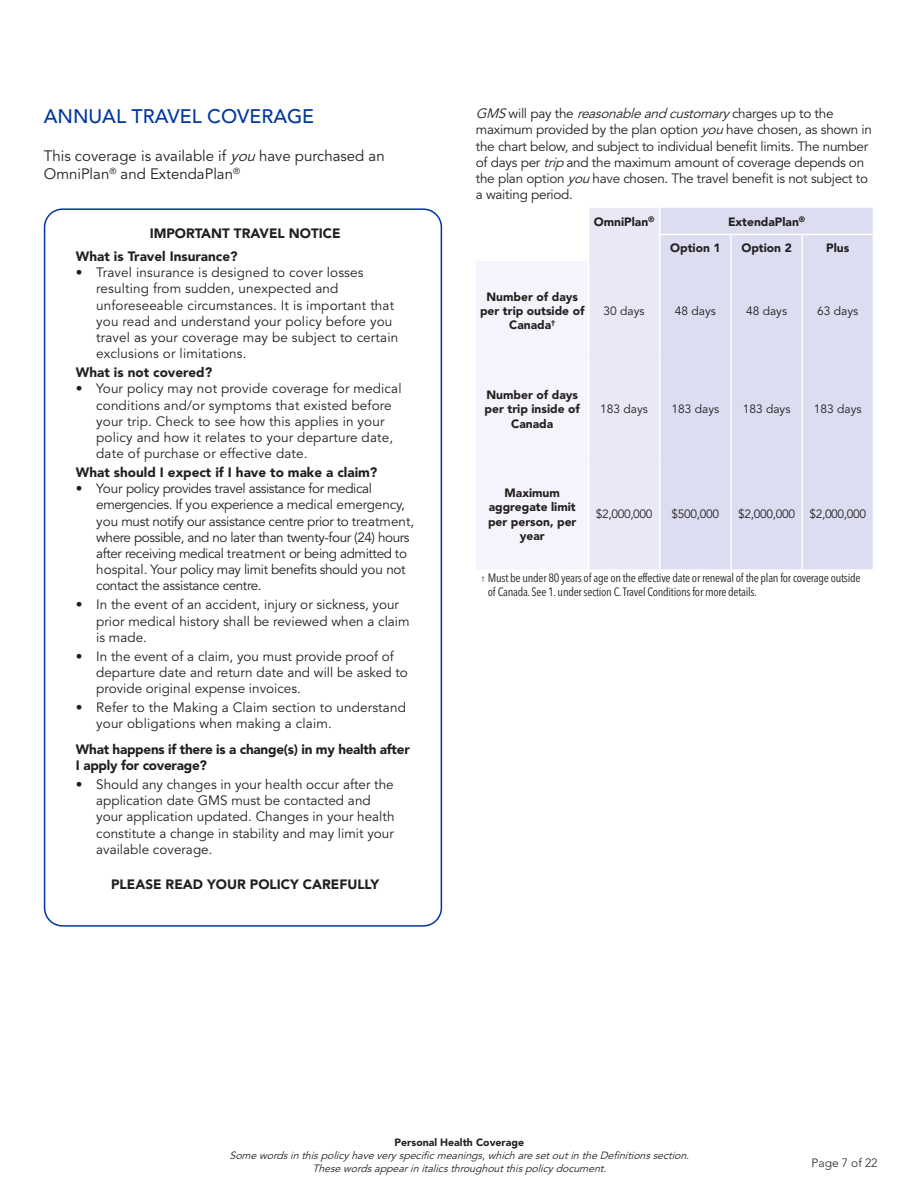
<style>
.page{position:relative;width:918px;height:1188px;background:#fff}
.page>*{position:absolute;margin:0;border:0;box-sizing:border-box;transform-origin:0 0}
.KI_Section_header_1{font:500 19.5px "Avenir LT Std";color:#0036a0}
.KI_Section_header_1-2{font:15px/18px "Avenir LT Std";color:#231f20}
.KI_body_text{font:13.5px/16.2px "Avenir LT Std";color:#231f20}
.KI_body_text-2{font:13.5px/16.2px "Avenir LT Std";letter-spacing:-.03em;color:#231f20}
.KI_body_text-3{font:13.5px/16.2px "Avenir LT Std";letter-spacing:-.02em;color:#231f20}
.KI_body_text-4{font:900 13.5px "Avenir LT Std";color:#231f20}
.KI_body_text-5{font:900 13.5px/16.2px "Avenir LT Std";letter-spacing:-.02em;color:#231f20}
.t1{font:900 12px/14.4px "Avenir LT Std";color:#231f20;text-align:center}
.t2{font:condensed 12px/14.4px "Avenir Next LT Pro";letter-spacing:-.02em;color:#231f20}
.t3{font:12px "Avenir LT Std";color:#231f20}
.t4{font:300 12px "Avenir LT Std";color:#231f20}
.t5{font:italic 10.5px/12.6px "Avenir LT Std";color:#231f20;text-align:center}
.t6{font:900 10.5px "Avenir LT Std";color:#231f20}
.s1{font-style:italic}
.s2{font-size:7.05px}
</style>
<div class="page">
<div style="left:661px;top:208px;width:212px;height:361px;background:#dcddf1"></div>
<hr style="left:730px;top:261px;width:2px;height:99px;background:#fff">
<hr style="left:801px;top:261px;width:2px;height:99px;background:#fff">
<hr style="left:730px;top:360px;width:2px;height:98px;background:#fff">
<hr style="left:801px;top:360px;width:2px;height:98px;background:#fff">
<hr style="left:730px;top:458px;width:2px;height:111px;background:#fff">
<hr style="left:801px;top:458px;width:2px;height:111px;background:#fff">
<hr style="left:730px;top:235px;width:2px;height:26px;background:#fff">
<hr style="left:801px;top:235px;width:2px;height:26px;background:#fff">
<svg style="left:476px;top:208px;width:183px;height:361px"></svg>
<hr style="left:659px;top:234px;width:72px;height:1px;background:#fff">
<hr style="left:731px;top:234px;width:71px;height:1px;background:#fff">
<hr style="left:802px;top:234px;width:72px;height:1px;background:#fff">
<hr style="left:588px;top:261px;width:1px;height:99px;background:#fff">
<hr style="left:588px;top:360px;width:1px;height:98px;background:#fff">
<hr style="left:588px;top:458px;width:1px;height:111px;background:#fff">
<div style="left:44px;top:208px;width:398px;height:719px;border:2px solid #0036a0;border-radius:18px"></div>
<p class="KI_Section_header_1" style="left:44px;top:105px;width:272px">ANNUAL TRAVEL COVERAGE</p>
<p class="KI_Section_header_1-2" style="left:44px;top:147px;width:342px">This coverage is available if <span class="s1">you</span>have purchased an<br>OmniPlan<sup>®</sup> and ExtendaPlan<sup>®</sup></p>
<p class="KI_body_text-4" style="left:150px;top:225px;width:192px">IMPORTANT TRAVEL NOTICE</p>
<p class="KI_body_text-4" style="left:76px;top:248px;width:163px">What is Travel Insurance?</p>
<p class="KI_body_text" style="left:96px;top:265px;width:303px;text-indent:-20px">• Travel insurance is designed to cover losses resulting from sudden, unexpected and unforeseeable circumstances. It is important that you read and understand your policy before you travel as your coverage may be subject to certain exclusions or limitations.</p>
<p class="KI_body_text-4" style="left:76px;top:364px;width:138px">What is not covered?</p>
<p class="KI_body_text" style="left:96px;top:381px;width:307px;text-indent:-20px">• Your policy may not provide coverage for medical conditions and/or symptoms that existed before your trip. Check to see how this applies in your policy and how it relates to your departure date, date of purchase or effective date.</p>
<p class="KI_body_text-4" style="left:76px;top:464px;width:303px">What should I expect if I have to make a claim?</p>
<p class="KI_body_text-2" style="left:96px;top:481px;width:320px;text-indent:-20px">• Your policy provides travel assistance for medical emergencies. If you experience a medical emergency, you must notify our assistance centre prior to treatment, where possible, and no later than twenty-four (24) hours after receiving medical treatment or being admitted to hospital. Your policy may limit benefits should you not contact the assistance centre.</p>
<p class="KI_body_text" style="left:96px;top:597px;width:315px;text-indent:-20px">• In the event of an accident, injury or sickness, your prior medical history shall be reviewed when a claim is made.</p>
<p class="KI_body_text" style="left:96px;top:648px;width:313px;text-indent:-20px">• In the event of a claim, you must provide proof of departure date and return date and will be asked to provide original expense invoices.</p>
<p class="KI_body_text" style="left:96px;top:700px;width:311px;text-indent:-20px">• Refer to the Making a Claim section to understand your obligations when making a claim.</p>
<p class="KI_body_text-5" style="left:76px;top:741px;width:335px">What happens if there is a change(s) in my health after<br>I apply for coverage?</p>
<p class="KI_body_text" style="left:96px;top:777px;width:300px;text-indent:-20px">• Should any changes in your health occur after the application date GMS must be contacted and your application updated. Changes in your health constitute a change in stability and may limit your available coverage.</p>
<p class="KI_body_text-4" style="left:111px;top:876px;width:269px">PLEASE READ YOUR POLICY CAREFULLY</p>
<p class="KI_body_text-3" style="left:476px;top:106px;width:398px"><span class="s1">GMS</span>w i l l p a y t h e <span class="s1">reasonableandcustomary</span>c h a rg e s u p t o t h e maximum provided by the plan option <span class="s1">you</span>have chosen, as shown in the chart below, and subject to individual benefit limits. The number of days per <span class="s1">trip</span>and the maximum amount of coverage depends on the plan option <span class="s1">you</span>have chosen. The travel benefit is not subject to a waiting period.</p>
<p class="t1" style="left:594px;top:215px;width:62px">OmniPlan<sup>®</sup></p>
<p class="t1" style="left:728px;top:215px;width:79px">ExtendaPlan<sup>®</sup></p>
<p class="t1" style="left:670px;top:241px;width:52px">Option 1</p>
<p class="t1" style="left:741px;top:241px;width:52px">Option 2</p>
<p class="t1" style="left:826px;top:241px;width:25px">Plus</p>
<p class="t1" style="left:480px;top:289px;width:106px">Number of days per trip outside of<br>Canada<sup>†</sup></p>
<p class="t3" style="left:604px;top:304px;width:43px">30 days</p>
<p class="t3" style="left:675px;top:304px;width:43px">48 days</p>
<p class="t3" style="left:746px;top:304px;width:43px">48 days</p>
<p class="t3" style="left:817px;top:304px;width:43px">63 days</p>
<p class="t1" style="left:485px;top:388px;width:97px">Number of days per trip inside of<br>Canada</p>
<p class="t3" style="left:600px;top:402px;width:49px">183 days</p>
<p class="t3" style="left:672px;top:402px;width:49px">183 days</p>
<p class="t3" style="left:743px;top:402px;width:49px">183 days</p>
<p class="t3" style="left:814px;top:402px;width:49px">183 days</p>
<p class="t1" style="left:488px;top:485px;width:90px">Maximum aggregate limit per person, per year</p>
<p class="t3" style="left:596px;top:507px;width:58px">$2,000,000</p>
<p class="t3" style="left:672px;top:507px;width:49px">$500,000</p>
<p class="t3" style="left:738px;top:507px;width:58px">$2,000,000</p>
<p class="t3" style="left:809px;top:507px;width:58px">$2,000,000</p>
<p class="t2" style="left:488px;top:571px;width:374px;text-indent:-6px"><span class="s2">†</span> Must be under 80 years of age on the effective date or renewal of the plan for coverage outside of Canada. See 1. under section C. Travel Conditions for more details.</p>
<p class="t6" style="left:395px;top:1136px;width:131px">Personal Health Coverage</p>
<p class="t5" style="left:230px;top:1149px;width:465px">Somewordsinthispolicyhaveveryspecificmeanings,whicharesetoutintheDefinitionssection.<br>Thesewordsappearinitalicsthroughoutthispolicydocument.</p>
<p class="t4" style="left:812px;top:1156px;width:67px">Page 7 of 22</p>
</div>
